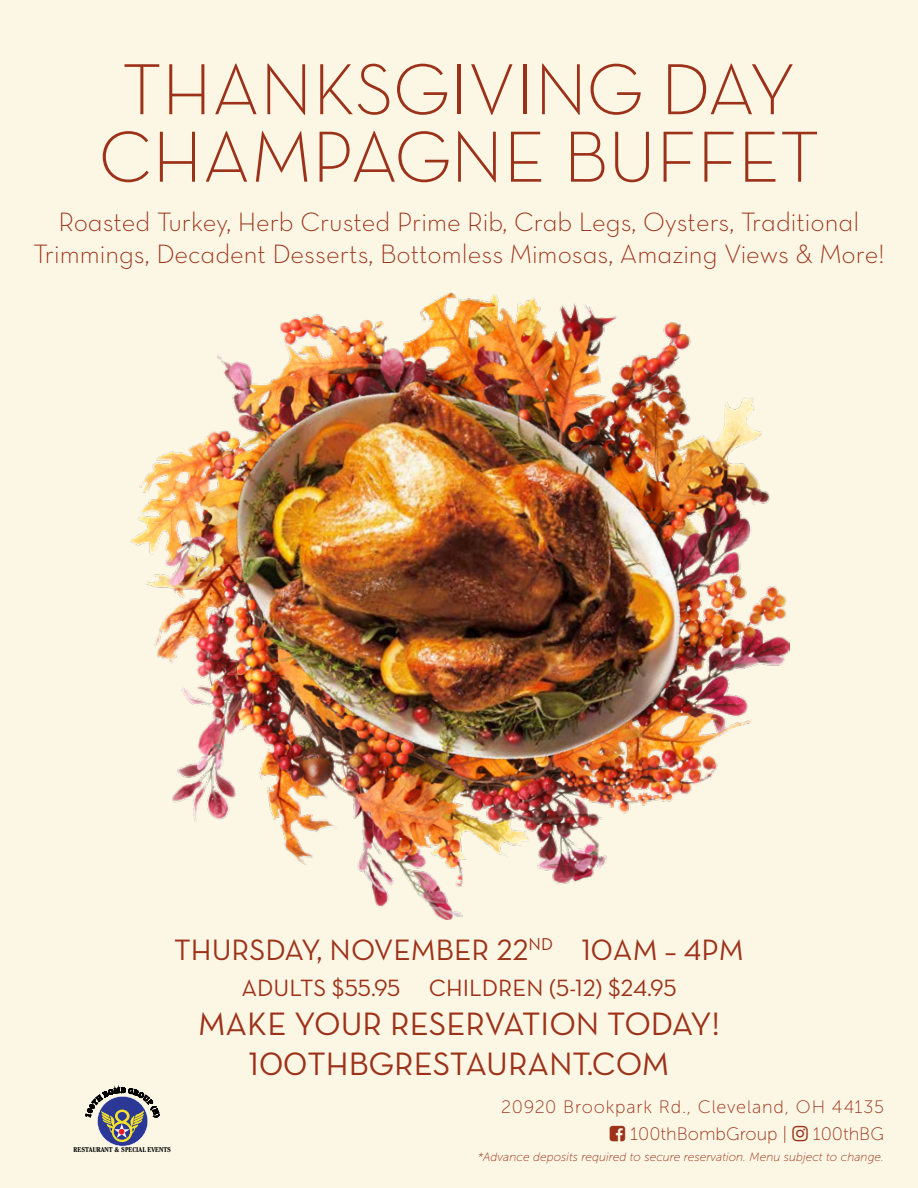
<style>
.page{position:relative;width:918px;height:1188px;background:#fcf7e4}
.page>*{position:absolute;margin:0;border:0;box-sizing:border-box;transform-origin:0 0}
.t1{font:73.5px/67.5px "Neutra Text PS Light Alt";color:#9d321a;text-align:center}
.t2{font:33px/39.6px "Neutra Text PS Book Alt";color:#9d321a;text-align:center}
.t3{font:30px "Neutra Text PS Book Alt";color:#9d321a}
.t4{font:27px/32.4px "Neutra Text PS Light Alt";color:#9d321a;text-align:center}
.t5{font:24px "Neutra Text PS Book Alt";color:#9d321a}
.t6{font:18px/27px "Museo Sans 100";letter-spacing:.03em;color:#9d321a}
.t7{font:18px "Museo Sans 100";color:#9d321a}
.t8{font:italic 12px "Museo Sans 100";color:#9d321a}
.t9{font:700 condensed 6.9px "Cheltenham";color:#000}
</style>
<div class="page">
<svg style="left:86px;top:1086px;width:74px;height:60px"></svg>
<img style="left:130px;top:292px;width:660px;height:628px">
<img style="left:210px;top:364px;width:513px;height:427px">
<h1 class="t1" style="left:99px;top:54px;width:722px">THANKSGIVING DAY<br>CHAMPAGNE BUFFET</h1>
<p class="t4" style="left:34px;top:205px;width:852px">Roasted Turkey, Herb Crusted Prime Rib, Crab Legs, Oysters, Traditional<br>Trimmings, Decadent Desserts, Bottomless Mimosas, Amazing Views &amp; More!</p>
<p class="t3" style="left:174px;top:931px;width:571px">THURSDAY, NOVEMBER 22<sup>ND</sup> 10AM – 4PM</p>
<p class="t5" style="left:241px;top:973px;width:437px">ADULTS $55.95 CHILDREN (5-12) $24.95</p>
<p class="t2" style="left:198px;top:1004px;width:523px">MAKE YOUR RESERVATION TODAY!<br>100THBGRESTAURANT.COM</p>
<p class="t6" style="left:630px;top:1094px;width:255px;text-indent:-129px">20920 Brookpark Rd., Cleveland, OH 44135<br>100thBombGroup |</p>
<p class="t7" style="left:813px;top:1125px;width:73px">100thBG</p>
<p class="t8" style="left:478px;top:1151px;width:408px">*Advance deposits required to secure reservation. Menu subject to change.</p>
<p class="t9" style="left:74px;top:1146px;width:99px">RESTAURANT &amp; SPECIAL EVENTS</p>
</div>
